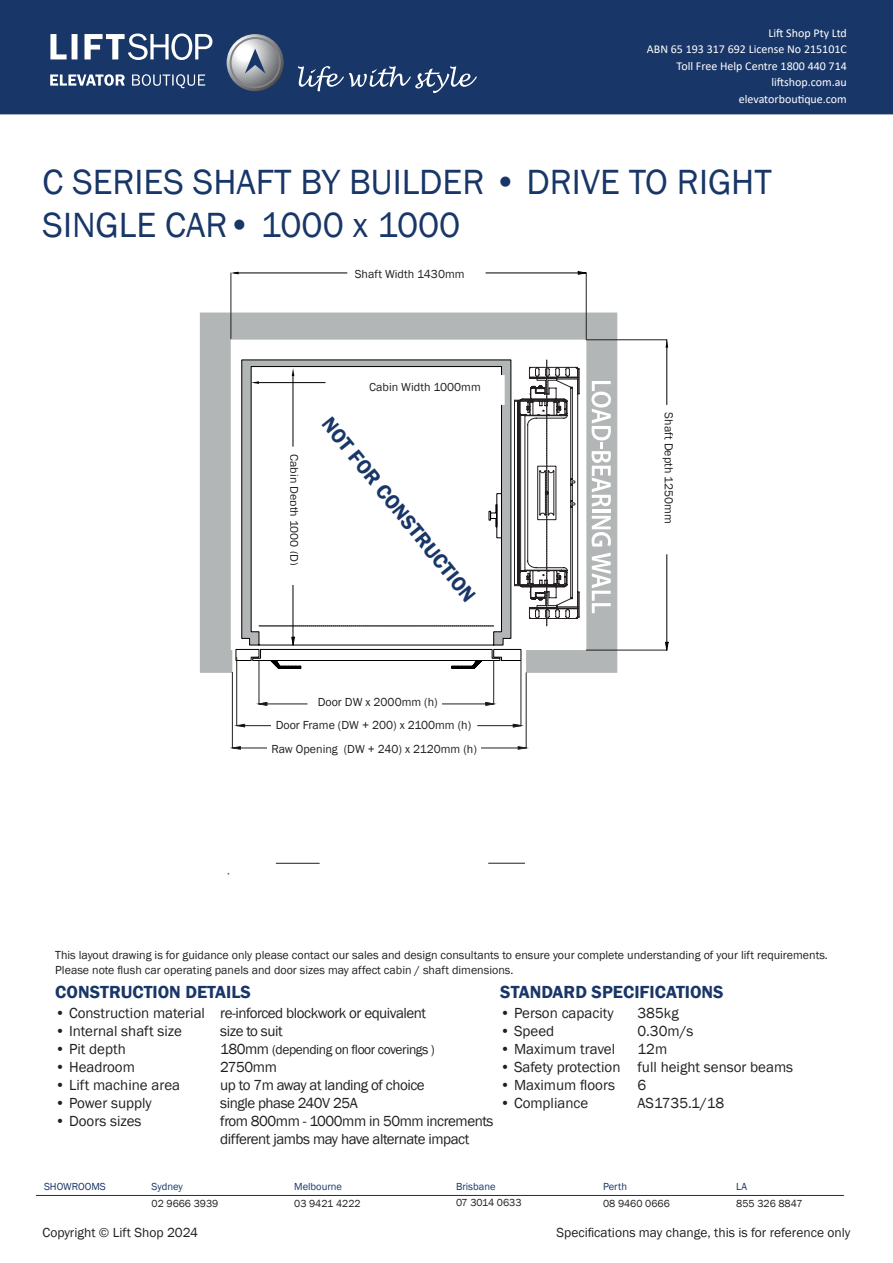
<style>
.page{position:relative;width:893px;height:1263px;background:#fff}
.page>*{position:absolute;margin:0;border:0;box-sizing:border-box;transform-origin:0 0}
.t1{font:36px/43.2px "Franklin Gothic";color:#183667}
.t2{font:600 20.85px "Franklin Gothic";color:#183667}
.t3{font:600 18px "Franklin Gothic";color:#183667}
.t4{font:15px/18px "Franklin Gothic";color:#231f20}
.t5{font:15px/18px "Franklin Gothic";letter-spacing:-.03em;color:#231f20}
.t6{font:13.5px "Franklin Gothic";color:#231f20}
.t7{font:13.5px "Franklin Gothic";letter-spacing:-.03em;color:#231f20}
.t8{font:12px/23.7px "Franklin Gothic";color:#231f20}
.t9{font:12px/16.5px "Calibri";color:#fff;text-align:right}
.t10{font:10.5px "Franklin Gothic";color:#231f20}
.t11{font:10.5px "Franklin Gothic";color:#183667}
.s1{font-size:15px}
</style>
<div class="page">
<hr style="left:488px;top:863px;width:37px;height:1px;background:#231f20">
<hr style="left:276px;top:863px;width:43px;height:1px;background:#231f20">
<hr style="left:36px;top:1195px;width:808px;height:1px;background:#183667">
<div style="left:0;top:0;width:893px;height:114px;background:#183667"></div>
<svg style="left:50px;top:34px;width:162px;height:26px"></svg>
<svg style="left:132px;top:74px;width:73px;height:14px"></svg>
<svg style="left:50px;top:74px;width:75px;height:12px"></svg>
<svg style="left:298px;top:66px;width:179px;height:27px;background:#445c84"></svg>
<svg style="left:227px;top:34px;width:57px;height:57px"></svg>
<svg style="left:230px;top:37px;width:51px;height:51px;background:#9298a2"></svg>
<svg style="left:200px;top:313px;width:417px;height:360px;fill:#b3b6b6"></svg>
<svg style="left:235px;top:359px;width:287px;height:310px"></svg>
<svg style="left:259px;top:625px;width:235px;height:1px"></svg>
<svg style="left:514px;top:360px;width:66px;height:266px"></svg>
<hr style="left:259px;top:382px;width:66px;height:1px;background:#000001">
<svg style="left:251px;top:381px;width:8px;height:3px"></svg>
<hr style="left:293px;top:526px;width:1px;height:114px;background:#000001">
<hr style="left:293px;top:376px;width:1px;height:73px;background:#000001">
<svg style="left:292px;top:637px;width:3px;height:8px"></svg>
<svg style="left:292px;top:368px;width:2px;height:8px"></svg>
<hr style="left:231px;top:273px;width:1px;height:66px;background:#231f20">
<hr style="left:586px;top:273px;width:1px;height:67px;background:#231f20">
<hr style="left:234px;top:273px;width:137px;height:1px;background:#000001">
<hr style="left:446px;top:273px;width:132px;height:1px;background:#000001">
<svg style="left:231px;top:272px;width:8px;height:2px"></svg>
<svg style="left:578px;top:271px;width:8px;height:3px"></svg>
<hr style="left:586px;top:650px;width:81px;height:1px;background:#231f20">
<hr style="left:586px;top:339px;width:81px;height:1px;background:#231f20">
<hr style="left:666px;top:508px;width:1px;height:134px;background:#000001">
<hr style="left:666px;top:340px;width:1px;height:93px;background:#000001">
<svg style="left:665px;top:642px;width:3px;height:8px"></svg>
<svg style="left:665px;top:340px;width:3px;height:8px"></svg>
<hr style="left:493px;top:660px;width:1px;height:44px;background:#231f20">
<hr style="left:259px;top:660px;width:1px;height:44px;background:#231f20">
<hr style="left:526px;top:673px;width:1px;height:75px;background:#231f20">
<hr style="left:236px;top:657px;width:1px;height:68px;background:#231f20">
<hr style="left:481px;top:748px;width:38px;height:1px;background:#231f20">
<hr style="left:235px;top:748px;width:35px;height:1px;background:#231f20">
<svg style="left:517px;top:746px;width:12px;height:4px"></svg>
<svg style="left:232px;top:746px;width:8px;height:3px"></svg>
<svg style="left:591px;top:381px;width:20px;height:126px"></svg>
<hr style="left:592px;top:509px;width:19px;height:3px;background:#fff">
<svg style="left:592px;top:516px;width:19px;height:30px"></svg>
<svg style="left:592px;top:553px;width:19px;height:60px"></svg>
<hr style="left:521px;top:661px;width:1px;height:65px;background:#231f20">
<hr style="left:232px;top:672px;width:1px;height:76px;background:#231f20">
<svg style="left:231px;top:673px;width:293px;height:62px"></svg>
<div style="left:272px;top:716px;width:203px;height:17px;background:#fff"></div>
<div style="left:267px;top:740px;width:214px;height:17px;background:#fff"></div>
<div style="left:286px;top:450px;width:16px;height:131px;background:#fff"></div>
<div style="left:654px;top:409px;width:23px;height:141px;background:#fff"></div>
<div style="left:366px;top:379px;width:135px;height:22px;background:#fff"></div>
<div style="left:351px;top:266px;width:131px;height:19px;background:#fff"></div>
<p class="t9" style="left:647px;top:24px;width:201px">Lift Shop Pty Ltd<br>ABN 65 193 317 692 License No 215101C<br>Toll Free Help Centre 1800 440 714 liftshop.com.au<br>elevatorboutique.com</p>
<h1 class="t1" style="left:43px;top:161px;width:731px">C SERIES SHAFT BY BUILDER • DRIVE TO RIGHT<br>SINGLE CAR• 1000 x 1000</h1>
<p class="t8" style="left:355px;top:262px;width:111px">Shaft Width 1430mm</p>
<p class="t8" style="left:306px;top:454px;width:113px;rotate:90deg">Cabin Depth 1000 (D)</p>
<p class="t8" style="left:369px;top:375px;width:113px">Cabin Width 1000mm</p>
<h2 class="t2" style="left:336px;top:412px;width:232px;rotate:51deg">NOT FOR CONSTRUCTION</h2>
<p class="t8" style="left:271px;top:690px;width:207px;text-align:center">Door DW x 2000mm (h)<br>Door Frame (DW + 200) x 2100mm (h)<br>Raw Opening (DW + 240) x 2120mm (h)</p>
<p class="t8" style="left:680px;top:412px;width:113px;rotate:90deg">Shaft Depth 1250mm</p>
<p class="t8" style="left:55px;top:948px;width:774px;line-height:14.4px">This layout drawing is for guidance only please contact our sales and design consultants to ensure your complete understanding of your lift requirements.<br>Please note flush car operating panels and door sizes may affect cabin / shaft dimensions.</p>
<h3 class="t3" style="left:55px;top:980px;width:197px">CONSTRUCTION DETAILS</h3>
<h3 class="t3" style="left:500px;top:980px;width:225px">STANDARD SPECIFICATIONS</h3>
<p class="t4" style="left:55px;top:1004px;width:151px">• Construction material</p>
<p class="t4" style="left:55px;top:1022px;width:128px">• Internal shaft size</p>
<p class="t4" style="left:55px;top:1040px;width:72px">• Pit depth</p>
<p class="t4" style="left:55px;top:1058px;width:81px">• Headroom</p>
<p class="t4" style="left:55px;top:1076px;width:126px">• Lift machine area</p>
<p class="t4" style="left:55px;top:1094px;width:98px">• Power supply</p>
<p class="t4" style="left:55px;top:1112px;width:88px">• Doors sizes</p>
<p class="t5" style="left:220px;top:1004px;width:207px">re-inforced blockwork or equivalent size to suit</p>
<p class="t7" style="left:220px;top:1041px;width:216px"><span class="s1">180mm</span> (depending on floor coverings )</p>
<p class="t5" style="left:220px;top:1058px;width:275px">2750mm<br>up to 7m away at landing of choice<br>single phase 240V 25A<br>from 800mm - 1000mm in 50mm increments different jambs may have alternate impact</p>
<p class="t4" style="left:637px;top:1004px;width:157px">385kg<br>0.30m/s<br>12m<br>full height sensor beams<br>6<br>AS1735.1/18</p>
<p class="t4" style="left:500px;top:1004px;width:115px">• Person capacity</p>
<p class="t4" style="left:500px;top:1022px;width:56px">• Speed</p>
<p class="t4" style="left:500px;top:1040px;width:116px">• Maximum travel</p>
<p class="t4" style="left:500px;top:1058px;width:122px">• Safety protection</p>
<p class="t4" style="left:500px;top:1076px;width:116px">• Maximum floors</p>
<p class="t4" style="left:500px;top:1094px;width:90px">• Compliance</p>
<p class="t11" style="left:44px;top:1180px;width:63px">SHOWROOMS</p>
<p class="t11" style="left:152px;top:1180px;width:33px">Sydney</p>
<p class="t10" style="left:152px;top:1196px;width:68px">02 9666 3939</p>
<p class="t11" style="left:294px;top:1180px;width:49px">Melbourne</p>
<p class="t10" style="left:294px;top:1196px;width:68px">03 9421 4222</p>
<p class="t11" style="left:456px;top:1179px;width:41px">Brisbane</p>
<p class="t10" style="left:456px;top:1196px;width:67px">07 3014 0633</p>
<p class="t11" style="left:603px;top:1180px;width:25px">Perth</p>
<p class="t10" style="left:603px;top:1197px;width:68px">08 9460 0666</p>
<p class="t11" style="left:736px;top:1180px;width:12px">LA</p>
<p class="t10" style="left:736px;top:1196px;width:68px">855 326 8847</p>
<p class="t6" style="left:43px;top:1224px;width:157px">Copyright © Lift Shop 2024</p>
<p class="t6" style="left:556px;top:1224px;width:295px">Specifications may change, this is for reference only</p>
</div>
